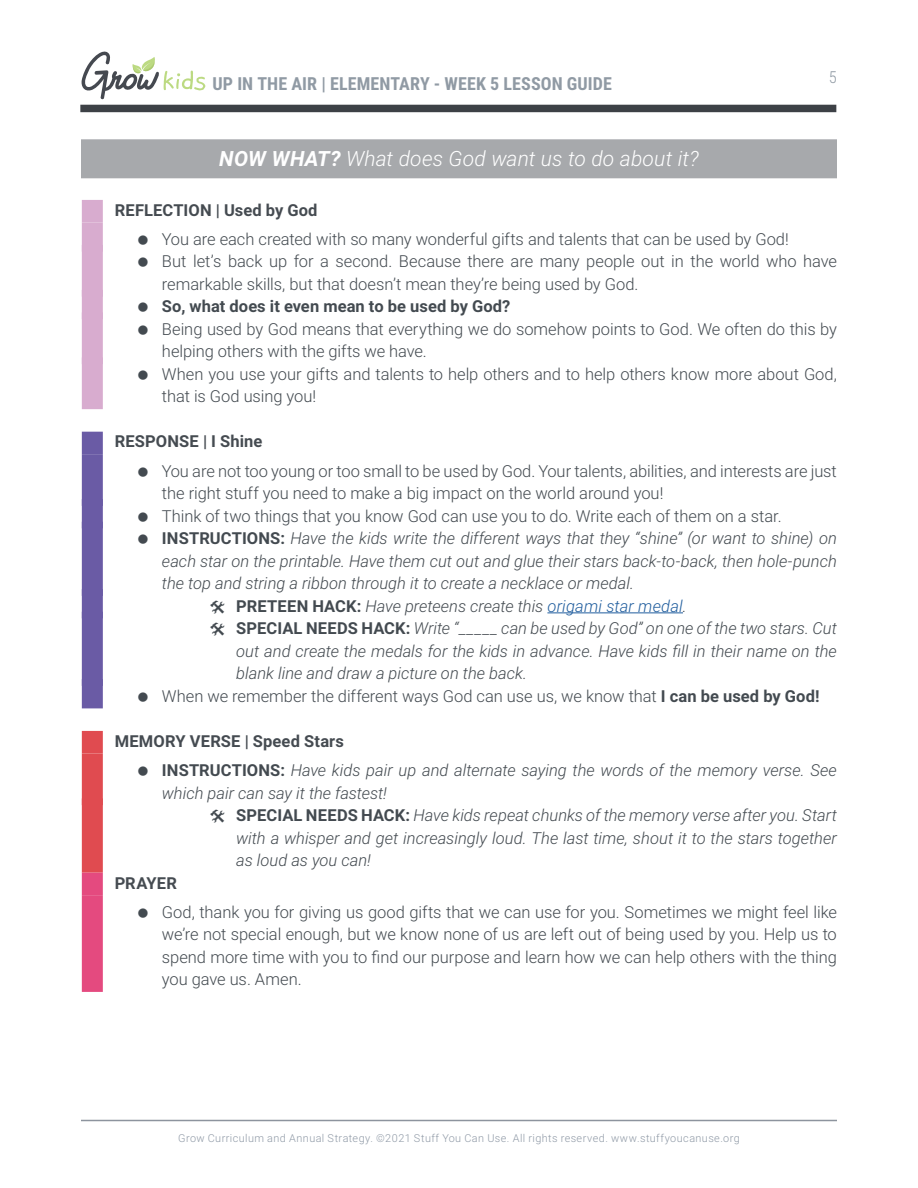
<style>
.page{position:relative;width:918px;height:1188px;background:#fff}
.page>*{position:absolute;margin:0;border:0;box-sizing:border-box;transform-origin:0 0}
.t1{font:italic 300 21px "Roboto";letter-spacing:.005em;color:#fff}
.t2{font:700 18px "Roboto Condensed";letter-spacing:.005em;color:#909aa4}
.t3{font:300 16.5px/22.5px "Roboto";letter-spacing:-.005em;color:#434a50}
.t4{font:italic 300 16.5px/22.5px "Roboto";color:#434a50}
.t5{font:700 16.5px "Roboto";letter-spacing:.005em;color:#454b51}
.t6{font:700 16.5px "Roboto";letter-spacing:.005em;color:#434a50}
.t7{font:300 16.5px "Roboto Condensed";color:#909aa4}
.t8{font:300 10.8px "Roboto";letter-spacing:.04em;color:#8f99a6}
.s1{font-weight:700}
.s2{font-weight:700;font-style:normal}
.s3{color:#215e9e}
.s4{font-weight:700;font-style:normal;color:#454b51}
</style>
<div class="page">
<hr style="left:81px;top:1120px;width:756px;height:1px;background:#8d949e">
<svg style="left:81px;top:51px;width:124px;height:49px"></svg>
<div style="left:80px;top:105px;width:756px;height:7px;background:#3d4146"></div>
<div style="left:81px;top:139px;width:756px;height:39px;background:#a7a9ac"></div>
<div style="left:82px;top:200px;width:21px;height:22px;background:#d8accf"></div>
<div style="left:82px;top:222px;width:21px;height:30px;background:#d8accf"></div>
<div style="left:82px;top:245px;width:21px;height:52px;background:#d8accf"></div>
<div style="left:82px;top:290px;width:21px;height:29px;background:#d8accf"></div>
<div style="left:82px;top:312px;width:21px;height:52px;background:#d8accf"></div>
<div style="left:82px;top:357px;width:21px;height:52px;background:#d8accf"></div>
<div style="left:82px;top:432px;width:21px;height:22px;background:#6a5ba5"></div>
<div style="left:82px;top:454px;width:21px;height:52px;background:#6a5ba5"></div>
<div style="left:82px;top:499px;width:21px;height:29px;background:#6a5ba5"></div>
<div style="left:82px;top:522px;width:21px;height:74px;background:#6a5ba5"></div>
<div style="left:82px;top:589px;width:21px;height:29px;background:#6a5ba5"></div>
<hr style="left:547px;top:613px;width:136px;height:1px;background:#215e9e">
<div style="left:82px;top:612px;width:21px;height:74px;background:#6a5ba5"></div>
<div style="left:82px;top:679px;width:21px;height:29px;background:#6a5ba5"></div>
<div style="left:82px;top:731px;width:21px;height:22px;background:#e04b50"></div>
<div style="left:82px;top:753px;width:21px;height:52px;background:#e04b50"></div>
<div style="left:82px;top:798px;width:21px;height:75px;background:#e04b50"></div>
<div style="left:82px;top:873px;width:21px;height:22px;background:#e44a7f"></div>
<div style="left:82px;top:895px;width:21px;height:97px;background:#e44a7f"></div>
<p class="t2" style="left:213px;top:71px;width:401px">UP IN THE AIR | ELEMENTARY - WEEK 5 LESSON GUIDE</p>
<p class="t7" style="left:829px;top:66px;width:10px">5</p>
<p class="t1" style="left:219px;top:144px;width:481px"><span class="s1">NOW WHAT?</span> What does God want us to do about it?</p>
<p class="t5" style="left:115px;top:198px;width:204px">REFLECTION | Used by God</p>
<p class="t3" style="left:162px;top:227px;width:677px">You are each created with so many wonderful gifts and talents that can be used by God!<br>But let’s back up for a second. Because there are many people out in the world who have remarkable skills, but that doesn’t mean they’re being used by God.</p>
<p class="t6" style="left:162px;top:295px;width:350px">So, what does it even mean to be used by God?</p>
<p class="t3" style="left:162px;top:317px;width:676px">Being used by God means that everything we do somehow points to God. We often do this by helping others with the gifts we have.<br>When you use your gifts and talents to help others and to help others know more about God, that is God using you!</p>
<p class="t5" style="left:115px;top:430px;width:149px">RESPONSE | I Shine</p>
<p class="t3" style="left:162px;top:459px;width:676px">You are not too young or too small to be used by God. Your talents, abilities, and interests are just</p>
<p class="t3" style="left:162px;top:481px;width:503px">the right stuff you need to make a big impact on the world around you!</p>
<p class="t3" style="left:162px;top:504px;width:621px">Think of two things that you know God can use you to do. Write each of them on a star.</p>
<p class="t4" style="left:162px;top:527px;width:677px"><span class="s2">INSTRUCTIONS:</span> Have the kids write the different ways that they “shine” (or want to shine) on</p>
<p class="t4" style="left:162px;top:549px;width:677px">each star on the printable. Have them cut out and glue their stars back-to-back, then hole-punch</p>
<p class="t4" style="left:162px;top:572px;width:474px">the top and string a ribbon through it to create a necklace or medal.</p>
<p class="t4" style="left:236px;top:594px;width:452px"><span class="s2">PRETEEN HACK:</span> Have preteens create this <span class="s3">origami star medal</span>.</p>
<p class="t4" style="left:236px;top:617px;width:602px"><span class="s2">SPECIAL NEEDS HACK:</span> Write “_____ can be used by God” on one of the two stars. Cut</p>
<p class="t4" style="left:236px;top:639px;width:602px">out and create the medals for the kids in advance. Have kids fill in their name on the</p>
<p class="t4" style="left:236px;top:662px;width:292px">blank line and draw a picture on the back.</p>
<p class="t3" style="left:162px;top:684px;width:659px">When we remember the different ways God can use us, we know that <span class="s1">I can be used by God!</span></p>
<p class="t4" style="left:162px;top:726px;width:677px;line-height:29.2px;text-indent:-47px"><span class="s4">MEMORY VERSE | Speed Stars<br></span><span class="s2">INSTRUCTIONS:</span> Have kids pair up and alternate saying the words of the memory verse. See</p>
<p class="t4" style="left:236px;top:781px;width:602px;text-indent:-74px">which pair can say it the fastest!<br><span class="s2">SPECIAL NEEDS HACK:</span> Have kids repeat chunks of the memory verse after you. Start with a whisper and get increasingly loud. The last time, shout it to the stars together as loud as you can!</p>
<p class="t5" style="left:115px;top:871px;width:64px">PRAYER</p>
<p class="t3" style="left:162px;top:900px;width:677px;text-align:justify">God, thank you for giving us good gifts that we can use for you. Sometimes we might feel like we’re not special enough, but we know none of us are left out of being used by you. Help us to spend more time with you to find our purpose and learn how we can help others with the thing you gave us. Amen.</p>
<p class="t8" style="left:178px;top:1131px;width:563px">Grow Curriculum and Annual Strategy. ©2021 Stuff You Can Use. All rights reserved. www.stuffyoucanuse.org</p>
</div>
